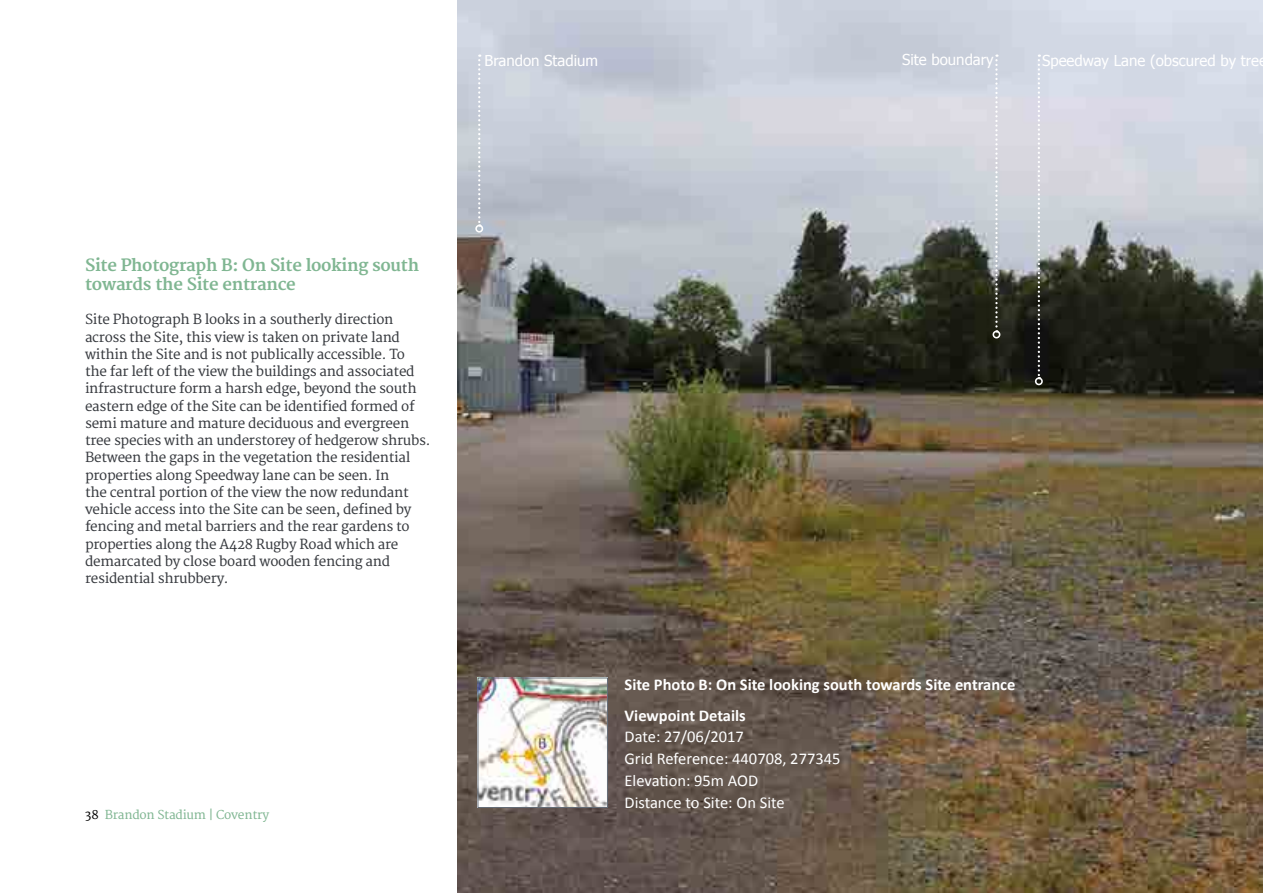
<style>
.page{position:relative;width:1263px;height:893px;background:#fff}
.page>*{position:absolute;margin:0;border:0;box-sizing:border-box;transform-origin:0 0}
.t1{font:16.5px/21.8px "Calibri";color:#fff}
.t2{font:700 16.5px "Calibri";color:#fff}
.t3{font:700 16.5px/19.5px "Merriweather";letter-spacing:-.02em;color:#80b692}
.t4{font:15px "Tahoma";color:#fff}
.t5{font:13.5px/17.2px "Merriweather";letter-spacing:-.02em;color:#36393e}
.t6{font:12px "Merriweather";letter-spacing:-.02em;color:#80b692}
.s1{color:#000}
</style>
<div class="page">
<img style="left:458px;top:0;width:805px;height:893px">
<svg style="left:478px;top:55px;width:2px;height:170px"></svg>
<div style="left:475px;top:225px;width:8px;height:8px;border:2px solid #fff;border-radius:50%"></div>
<svg style="left:1038px;top:55px;width:2px;height:322px"></svg>
<div style="left:1035px;top:377px;width:8px;height:8px;border:2px solid #fff;border-radius:50%"></div>
<svg style="left:995px;top:55px;width:2px;height:276px"></svg>
<div style="left:992px;top:331px;width:8px;height:7px;border:2px solid #fff;border-radius:50%"></div>
<img style="left:480px;top:680px;width:126px;height:126px">
<div style="left:478px;top:678px;width:130px;height:130px;border:1px solid #646c76"></div>
<p class="t4" style="left:484px;top:50px;width:115px">Brandon Stadium</p>
<p class="t4" style="left:902px;top:50px;width:93px">Site boundary</p>
<p class="t4" style="left:1042px;top:50px;width:218px">Speedway Lane (obscured by tre</p>
<p class="t3" style="left:85px;top:256px;width:335px">Site Photograph B: On Site looking south towards the Site entrance</p>
<p class="t5" style="left:85px;top:311px;width:347px">Site Photograph B looks in a southerly direction across the Site, this view is taken on private land within the Site and is not publically accessible. To<br>the far left of the view the buildings and associated infrastructure form a harsh edge, beyond the south eastern edge of the Site can be identified formed of semi mature and mature deciduous and evergreen tree species with an understorey of hedgerow shrubs.<br>Between the gaps in the vegetation the residential properties along Speedway lane can be seen. In<br>the central portion of the view the now redundant vehicle access into the Site can be seen, defined by fencing and metal barriers and the rear gardens to properties along the A428 Rugby Road which are demarcated by close board wooden fencing and residential shrubbery.</p>
<p class="t6" style="left:85px;top:808px;width:186px"><span class="s1">38</span> Brandon Stadium | Coventry</p>
<p class="t2" style="left:624px;top:674px;width:392px">Site Photo B: On Site looking south towards Site entrance</p>
<p class="t2" style="left:624px;top:705px;width:123px">Viewpoint Details</p>
<p class="t1" style="left:624px;top:726px;width:217px">Date: 27/06/2017<br>Grid Reference: 440708, 277345<br>Elevation: 95m AOD<br>Distance to Site: On Site</p>
</div>
